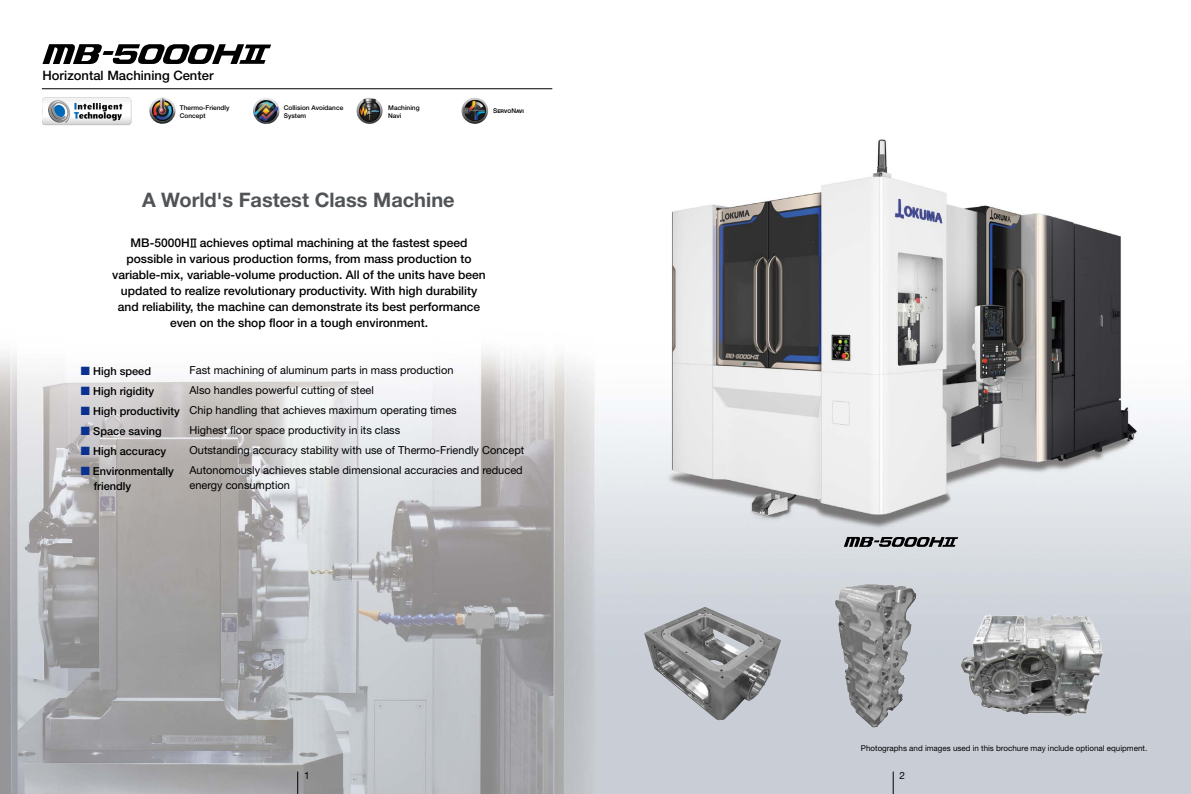
<style>
.page{position:relative;width:1191px;height:794px;background:#fff}
.page>*{position:absolute;margin:0;border:0;box-sizing:border-box;transform-origin:0 0}
.t1{font:700 20px "Helvetica Neue";color:#515457}
.t2{font:500 13px "Helvetica Neue";color:#000}
.t3{font:500 12px/16px "Helvetica Neue";color:#000;text-align:center}
.t4{font:11px/20px "Helvetica Neue";color:#000}
.t5{font:500 11px/15px "Helvetica Neue";color:#000}
.t6{font:10px "Helvetica Neue";color:#000}
.t7{font:8px "Helvetica Neue";color:#000}
.t8{font:500 6.5px/7.8px "Helvetica Neue";color:#000}
.t9{font:700 5px "Helvetica Neue";color:#000}
.s1{font-weight:500;font-size:6.5px}
.s2{color:#0b3190}
</style>
<div class="page">
<img style="left:0;top:88px;width:1191px;height:706px">
<hr style="left:42px;top:89px;width:510px;height:1px;background:#000">
<svg style="left:297px;top:771px;width:1px;height:23px"></svg>
<svg style="left:893px;top:771px;width:1px;height:23px"></svg>
<img style="left:644px;top:606px;width:137px;height:114px">
<img style="left:822px;top:561px;width:107px;height:178px">
<img style="left:945px;top:605px;width:170px;height:122px">
<svg style="left:42px;top:44px;width:229px;height:20px"></svg>
<svg style="left:844px;top:537px;width:114px;height:10px"></svg>
<img style="left:149px;top:98px;width:27px;height:26px">
<img style="left:42px;top:97px;width:89px;height:28px">
<img style="left:253px;top:98px;width:26px;height:26px">
<img style="left:356px;top:97px;width:27px;height:27px;border-radius:13px">
<img style="left:461px;top:98px;width:27px;height:26px;border-radius:13px">
<svg style="left:190px;top:238px;width:6px;height:9px"></svg>
<p class="t2" style="left:43px;top:67px;width:172px">Horizontal Machining Center</p>
<p class="t8" style="left:180px;top:103px;width:51px">Thermo-Friendly<br>Concept</p>
<p class="t8" style="left:284px;top:103px;width:61px">Collision Avoidance<br>System</p>
<p class="t8" style="left:388px;top:103px;width:33px">Machining<br>Navi</p>
<p class="t9" style="left:493px;top:108px;width:32px"><span class="s1">S</span>ERVO<span class="s1">N</span>AVI</p>
<h1 class="t1" style="left:142px;top:188px;width:314px">A World's Fastest Class Machine</h1>
<p class="t3" style="left:112px;top:235px;width:375px">MB-5000H achieves optimal machining at the fastest speed possible in various production forms, from mass production to variable-mix, variable-volume production. All of the units have been updated to realize revolutionary productivity. With high durability and reliability, the machine can demonstrate its best performance even on the shop floor in a tough environment.</p>
<p class="t5" style="left:81px;top:363px;width:72px"><span class="s2">■</span> High speed</p>
<p class="t5" style="left:81px;top:383px;width:75px"><span class="s2">■</span> High rigidity</p>
<p class="t5" style="left:81px;top:403px;width:101px"><span class="s2">■</span> High productivity</p>
<p class="t5" style="left:81px;top:423px;width:82px"><span class="s2">■</span> Space saving</p>
<p class="t5" style="left:81px;top:443px;width:87px"><span class="s2">■</span> High accuracy</p>
<p class="t5" style="left:94px;top:463px;width:82px;text-indent:-13px"><span class="s2">■</span> Environmentally friendly</p>
<p class="t4" style="left:189px;top:359px;width:336px">Fast machining of aluminum parts in mass production<br>Also handles powerful cutting of steel<br>Chip handling that achieves maximum operating times<br>Highest floor space productivity in its class<br>Outstanding accuracy stability with use of Thermo-Friendly Concept Autonomously achieves stable dimensional accuracies and reduced</p>
<p class="t4" style="left:189px;top:474px;width:102px">energy consumption</p>
<p class="t7" style="left:861px;top:743px;width:288px">Photographs and images used in this brochure may include optional equipment.</p>
<p class="t6" style="left:304px;top:769px;width:7px">1</p>
<p class="t6" style="left:899px;top:769px;width:7px">2</p>
</div>
